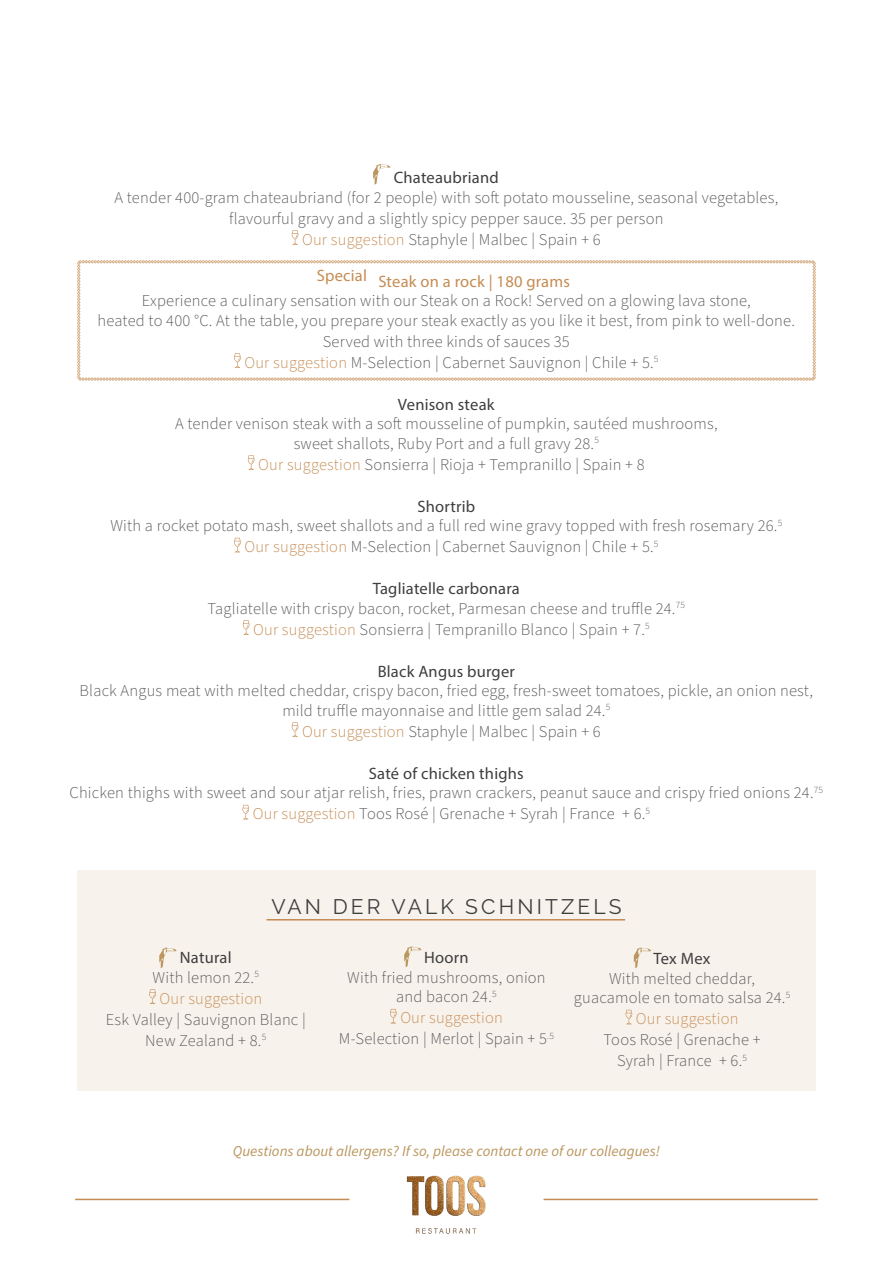
<style>
.page{position:relative;width:893px;height:1263px;background:#fff}
.page>*{position:absolute;margin:0;border:0;box-sizing:border-box;transform-origin:0 0}
.t1{font:21px "Raleway";letter-spacing:.15em;color:#3e3e3f}
.t2{font:300 16.5px "Source Sans Pro";letter-spacing:.015em;color:#57585a}
.t3{font:16.5px "Myriad Pro";letter-spacing:.015em;color:#3e3e3f}
.t4{font:300 16.5px "Source Sans Pro";letter-spacing:.015em;color:#c58c53}
.t5{font:16.5px "Myriad Pro";letter-spacing:.015em;color:#c58c53}
.t6{font:italic 15px "Source Sans Pro";color:#ba965e}
.s1{color:#c58c53}
</style>
<div class="page">
<img style="left:407px;top:1175px;width:79px;height:59px">
<hr style="left:544px;top:1199px;width:274px;height:1px;background:#c58c53">
<hr style="left:75px;top:1199px;width:274px;height:1px;background:#c58c53">
<svg style="left:292px;top:230px;width:6px;height:15px"></svg>
<svg style="left:77px;top:260px;width:739px;height:121px"></svg>
<svg style="left:248px;top:455px;width:6px;height:15px"></svg>
<svg style="left:234px;top:538px;width:7px;height:14px"></svg>
<svg style="left:243px;top:620px;width:6px;height:15px"></svg>
<svg style="left:292px;top:722px;width:6px;height:15px"></svg>
<svg style="left:242px;top:805px;width:7px;height:14px"></svg>
<div style="left:77px;top:870px;width:739px;height:221px;background:#f8f2ec"></div>
<svg style="left:390px;top:1009px;width:7px;height:14px"></svg>
<svg style="left:626px;top:1010px;width:6px;height:14px"></svg>
<hr style="left:266px;top:919px;width:359px;height:1px;background:#c58c53">
<svg style="left:149px;top:989px;width:7px;height:15px"></svg>
<svg style="left:373px;top:164px;width:18px;height:21px"></svg>
<svg style="left:159px;top:947px;width:18px;height:21px"></svg>
<svg style="left:404px;top:946px;width:18px;height:21px"></svg>
<svg style="left:634px;top:947px;width:17px;height:21px"></svg>
<p class="t3" style="left:394px;top:168px;width:106px">Chateaubriand</p>
<p class="t2" style="left:114px;top:186px;width:665px">A tender 400-gram chateaubriand (for 2 people) with soft potato mousseline, seasonal vegetables,</p>
<p class="t2" style="left:229px;top:207px;width:436px">flavourful gravy and a slightly spicy pepper sauce. 35 per person</p>
<p class="t2" style="left:302px;top:228px;width:300px"><span class="s1">Our suggestion</span> Staphyle | Malbec | Spain + 6</p>
<p class="t5" style="left:378px;top:271px;width:193px">Steak on a rock | 180 grams</p>
<p class="t2" style="left:142px;top:290px;width:610px">Experience a culinary sensation with our Steak on a Rock! Served on a glowing lava stone,</p>
<p class="t2" style="left:98px;top:309px;width:699px">heated to 400 °C. At the table, you prepare your steak exactly as you like it best, from pink to well-done.</p>
<p class="t2" style="left:323px;top:330px;width:248px">Served with three kinds of sauces 35</p>
<p class="t2" style="left:244px;top:351px;width:416px"><span class="s1">Our suggestion</span> M-Selection | Cabernet Sauvignon | Chile + 5.<sup>5</sup></p>
<p class="t3" style="left:398px;top:394px;width:98px">Venison steak</p>
<p class="t2" style="left:175px;top:413px;width:544px">A tender venison steak with a soft mousseline of pumpkin, sautéed mushrooms,</p>
<p class="t2" style="left:294px;top:432px;width:307px">sweet shallots, Ruby Port and a full gravy 28.<sup>5</sup></p>
<p class="t2" style="left:258px;top:453px;width:388px"><span class="s1">Our suggestion</span> Sonsierra | Rioja + Tempranillo | Spain + 8</p>
<p class="t3" style="left:417px;top:496px;width:59px">Shortrib</p>
<p class="t2" style="left:110px;top:515px;width:673px">With a rocket potato mash, sweet shallots and a full red wine gravy topped with fresh rosemary 26.<sup>5</sup></p>
<p class="t2" style="left:244px;top:536px;width:416px"><span class="s1">Our suggestion</span> M-Selection | Cabernet Sauvignon | Chile + 5.<sup>5</sup></p>
<p class="t3" style="left:373px;top:579px;width:149px">Tagliatelle carbonara</p>
<p class="t2" style="left:208px;top:597px;width:479px">Tagliatelle with crispy bacon, rocket, Parmesan cheese and truffle 24.<sup>75</sup></p>
<p class="t2" style="left:253px;top:618px;width:398px"><span class="s1">Our suggestion</span> Sonsierra | Tempranillo Blanco | Spain + 7.<sup>5</sup></p>
<p class="t3" style="left:378px;top:661px;width:139px">Black Angus burger</p>
<p class="t2" style="left:80px;top:680px;width:735px">Black Angus meat with melted cheddar, crispy bacon, fried egg, fresh-sweet tomatoes, pickle, an onion nest,</p>
<p class="t2" style="left:282px;top:699px;width:329px">mild truffle mayonnaise and little gem salad 24.<sup>5</sup></p>
<p class="t2" style="left:302px;top:720px;width:300px"><span class="s1">Our suggestion</span> Staphyle | Malbec | Spain + 6</p>
<p class="t3" style="left:369px;top:763px;width:156px">Saté of chicken thighs</p>
<p class="t2" style="left:70px;top:782px;width:755px">Chicken thighs with sweet and sour atjar relish, fries, prawn crackers, peanut sauce and crispy fried onions 24.<sup>75</sup></p>
<p class="t2" style="left:253px;top:803px;width:399px"><span class="s1">Our suggestion</span> Toos Rosé | Grenache + Syrah | France + 6.<sup>5</sup></p>
<p class="t5" style="left:317px;top:265px;width:52px">Special</p>
<p class="t1" style="left:271px;top:894px;width:352px">VAN DER VALK SCHNITZELS</p>
<p class="t3" style="left:424px;top:948px;width:46px">Hoorn</p>
<p class="t2" style="left:347px;top:966px;width:200px">With fried mushrooms, onion</p>
<p class="t2" style="left:396px;top:986px;width:102px">and bacon 24.<sup>5</sup></p>
<p class="t4" style="left:400px;top:1007px;width:104px">Our suggestion</p>
<p class="t2" style="left:339px;top:1028px;width:217px">M-Selection | Merlot | Spain + 5<sup>.5</sup></p>
<p class="t3" style="left:180px;top:948px;width:53px">Natural</p>
<p class="t2" style="left:153px;top:966px;width:108px">With lemon 22.<sup>5</sup></p>
<p class="t4" style="left:160px;top:987px;width:104px">Our suggestion</p>
<p class="t2" style="left:106px;top:1008px;width:202px">Esk Valley | Sauvignon Blanc |</p>
<p class="t2" style="left:145px;top:1029px;width:122px">New Zealand + 8.<sup>5</sup></p>
<p class="t3" style="left:654px;top:949px;width:58px">Tex Mex</p>
<p class="t2" style="left:609px;top:967px;width:148px">With melted cheddar,</p>
<p class="t2" style="left:574px;top:987px;width:218px">guacamole en tomato salsa 24.<sup>5</sup></p>
<p class="t4" style="left:636px;top:1008px;width:104px">Our suggestion</p>
<p class="t2" style="left:603px;top:1029px;width:159px">Toos Rosé | Grenache +</p>
<p class="t2" style="left:617px;top:1050px;width:132px">Syrah | France + 6.<sup>5</sup></p>
<p class="t6" style="left:233px;top:1141px;width:428px">Questions about allergens? If so, please contact one of our colleagues!</p>
</div>
